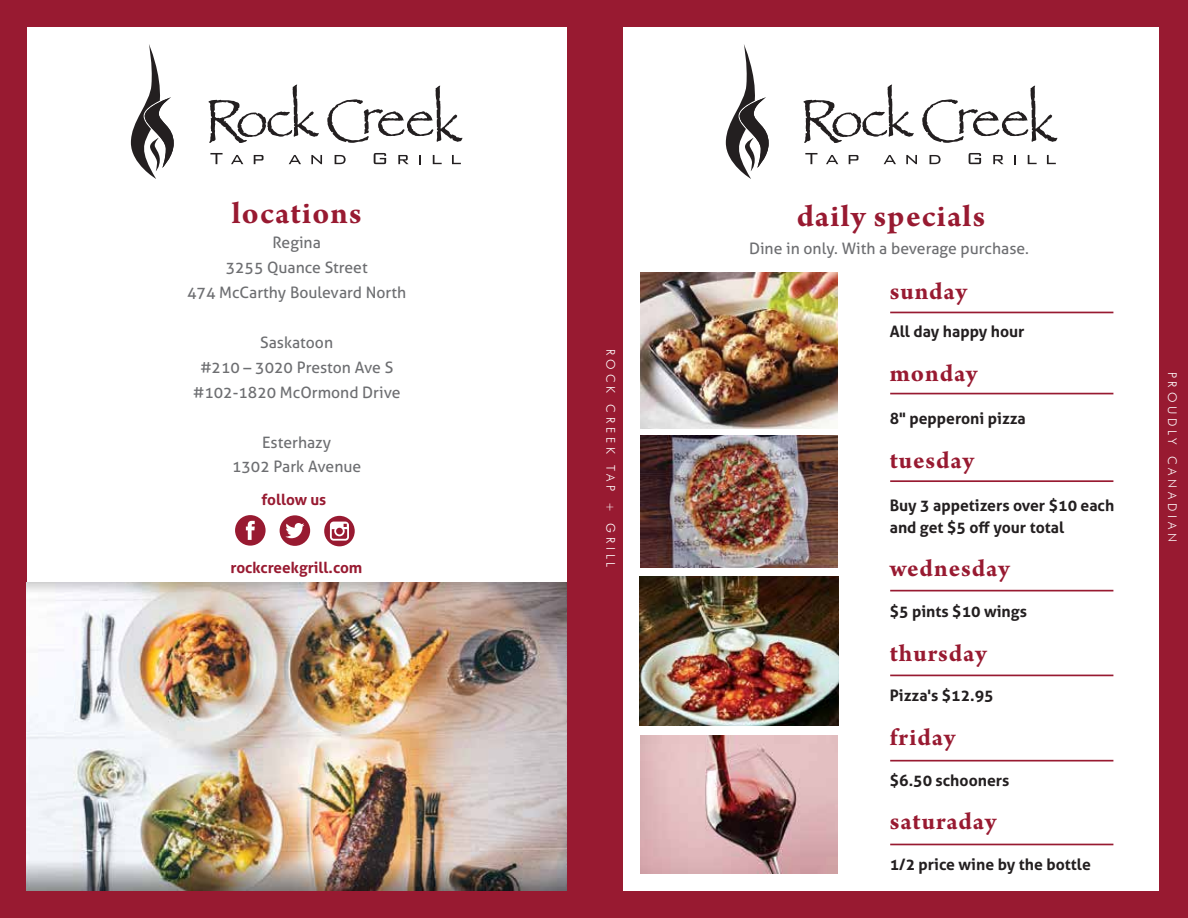
<style>
.page{position:relative;width:1188px;height:918px;background:#981a31}
.page>*{position:absolute;margin:0;border:0;box-sizing:border-box;transform-origin:0 0}
.t1{font:700 32.55px "Arno Pro";letter-spacing:.04em;color:#981a31}
.t2{font:700 25.5px "Arno Pro";letter-spacing:.035em;color:#981a31}
.t3{font:15.75px/24.9px "Aller";color:#6d6e71;text-align:center}
.t4{font:700 15.75px/21.9px "Aller";color:#231f20}
.t5{font:700 15.3px "Aller";color:#981a31}
.t6{font:300 12px "Futura BT";letter-spacing:.32em;color:#fff}
</style>
<div class="page">
<div style="left:623px;top:27px;width:535px;height:863px;background:#fff"></div>
<div style="left:27px;top:27px;width:540px;height:863px;background:#fff"></div>
<img style="left:27px;top:583px;width:540px;height:307px">
<svg style="left:922px;top:86px;width:135px;height:57px"></svg>
<svg style="left:804px;top:84px;width:110px;height:59px"></svg>
<svg style="left:805px;top:153px;width:12px;height:11px"></svg>
<svg style="left:826px;top:155px;width:12px;height:9px"></svg>
<svg style="left:849px;top:155px;width:9px;height:9px"></svg>
<svg style="left:884px;top:155px;width:12px;height:9px"></svg>
<svg style="left:906px;top:155px;width:11px;height:9px"></svg>
<svg style="left:930px;top:155px;width:11px;height:9px"></svg>
<svg style="left:969px;top:153px;width:12px;height:11px"></svg>
<svg style="left:993px;top:155px;width:11px;height:9px"></svg>
<svg style="left:1014px;top:155px;width:2px;height:9px"></svg>
<svg style="left:1028px;top:155px;width:9px;height:9px"></svg>
<svg style="left:1047px;top:155px;width:9px;height:9px"></svg>
<svg style="left:726px;top:44px;width:43px;height:135px"></svg>
<svg style="left:327px;top:86px;width:135px;height:57px"></svg>
<svg style="left:209px;top:84px;width:110px;height:59px"></svg>
<svg style="left:210px;top:153px;width:13px;height:11px"></svg>
<svg style="left:231px;top:155px;width:12px;height:9px"></svg>
<svg style="left:254px;top:155px;width:10px;height:9px"></svg>
<svg style="left:289px;top:155px;width:12px;height:9px"></svg>
<svg style="left:311px;top:155px;width:11px;height:9px"></svg>
<svg style="left:335px;top:155px;width:11px;height:9px"></svg>
<svg style="left:374px;top:153px;width:12px;height:11px"></svg>
<svg style="left:398px;top:155px;width:11px;height:9px"></svg>
<svg style="left:419px;top:155px;width:2px;height:9px"></svg>
<svg style="left:433px;top:155px;width:9px;height:9px"></svg>
<svg style="left:452px;top:155px;width:9px;height:9px"></svg>
<svg style="left:131px;top:44px;width:43px;height:135px"></svg>
<hr style="left:890px;top:844px;width:223px;height:1px;background:#981a31">
<hr style="left:890px;top:760px;width:223px;height:2px;background:#981a31">
<hr style="left:890px;top:675px;width:223px;height:1px;background:#981a31">
<hr style="left:890px;top:312px;width:223px;height:1px;background:#981a31">
<hr style="left:890px;top:393px;width:223px;height:1px;background:#981a31">
<hr style="left:890px;top:480px;width:223px;height:2px;background:#981a31">
<hr style="left:890px;top:590px;width:223px;height:1px;background:#981a31">
<img style="left:640px;top:735px;width:198px;height:138px">
<img style="left:640px;top:435px;width:198px;height:132px">
<img style="left:640px;top:272px;width:198px;height:156px">
<img style="left:640px;top:577px;width:198px;height:149px">
<svg style="left:235px;top:515px;width:31px;height:31px"></svg>
<svg style="left:324px;top:516px;width:31px;height:30px"></svg>
<svg style="left:280px;top:515px;width:30px;height:31px"></svg>
<h1 class="t1" style="left:232px;top:195px;width:131px">locations</h1>
<p class="t3" style="left:187px;top:230px;width:220px">Regina<br>3255 Quance Street<br>474 McCarthy Boulevard North</p>
<p class="t3" style="left:193px;top:330px;width:209px">Saskatoon<br>#210 – 3020 Preston Ave S #102-1820 McOrmond Drive</p>
<p class="t3" style="left:232px;top:430px;width:131px">Esterhazy<br>1302 Park Avenue</p>
<p class="t5" style="left:262px;top:490px;width:66px">follow us</p>
<p class="t5" style="left:230px;top:558px;width:134px">rockcreekgrill.com</p>
<p class="t6" style="left:618px;top:349px;width:220px;rotate:90deg">ROCK CREEK TAP + GRILL</p>
<h1 class="t1" style="left:797px;top:198px;width:190px">daily specials</h1>
<p class="t3" style="left:749px;top:236px;width:281px">Dine in only. With a beverage purchase.</p>
<h2 class="t2" style="left:890px;top:277px;width:79px">sunday</h2>
<p class="t4" style="left:890px;top:320px;width:136px">All day happy hour</p>
<h2 class="t2" style="left:890px;top:358px;width:89px">monday</h2>
<p class="t4" style="left:890px;top:407px;width:137px">8" pepperoni pizza</p>
<h2 class="t2" style="left:890px;top:445px;width:86px">tuesday</h2>
<p class="t4" style="left:890px;top:494px;width:226px">Buy 3 appetizers over $10 each and get $5 off your total</p>
<h2 class="t2" style="left:890px;top:554px;width:121px">wednesday</h2>
<p class="t4" style="left:890px;top:601px;width:139px">$5 pints $10 wings</p>
<h2 class="t2" style="left:890px;top:638px;width:98px">thursday</h2>
<p class="t4" style="left:890px;top:685px;width:105px">Pizza's $12.95</p>
<h2 class="t2" style="left:890px;top:722px;width:67px">friday</h2>
<p class="t4" style="left:890px;top:769px;width:121px">$6.50 schooners</p>
<h2 class="t2" style="left:890px;top:807px;width:108px">saturaday</h2>
<p class="t4" style="left:890px;top:853px;width:203px">1/2 price wine by the bottle</p>
<p class="t6" style="left:1180px;top:372px;width:172px;rotate:90deg">PROUDLY CANADIAN</p>
</div>
